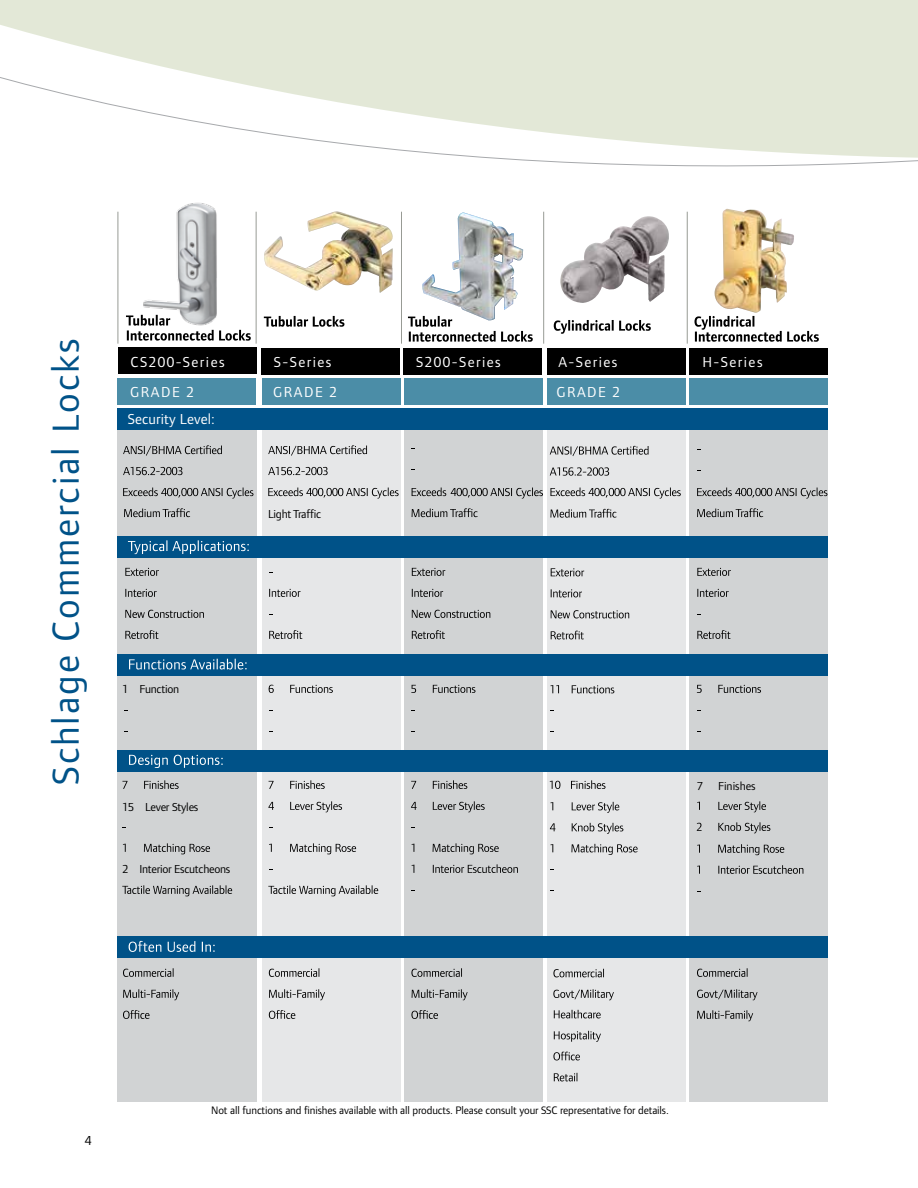
<style>
.page{position:relative;width:918px;height:1188px;background:#fff}
.page>*{position:absolute;margin:0;border:0;box-sizing:border-box;transform-origin:0 0}
.t1{font:39px "Foundry Form Sans";letter-spacing:.05em;color:#005288}
.t2{font:15px "Foundry Form Sans";letter-spacing:.1em;color:#fff}
.t3{font:15px "Foundry Form Sans";letter-spacing:.01em;color:#fff}
.t4{font:13.5px "Foundry Form Sans";color:#000}
.t5{font:12px "Foundry Form Sans";letter-spacing:-.02em;color:#000}
.t6{font:12px "Foundry Form Sans";color:#000}
.t7{font:11.25px "Foundry Form Sans";letter-spacing:-.01em;color:#000}
</style>
<div class="page">
<div style="left:0;top:0;width:918px;height:6px;background:#e3e8d7"></div>
<svg style="left:0;top:6px;width:918px;height:314px"></svg>
<div style="left:405px;top:408px;width:138px;height:694px;background:#d1d3d4"></div>
<div style="left:117px;top:408px;width:140px;height:694px;background:#d1d3d4"></div>
<div style="left:547px;top:408px;width:139px;height:694px;background:#e6e7e8"></div>
<div style="left:689px;top:408px;width:139px;height:694px;background:#d1d3d4"></div>
<div style="left:262px;top:408px;width:138px;height:694px;background:#e6e7e8"></div>
<div style="left:405px;top:378px;width:138px;height:27px;background:#4b8da7"></div>
<div style="left:547px;top:378px;width:139px;height:27px;background:#4b8da7"></div>
<div style="left:690px;top:378px;width:138px;height:27px;background:#4b8da7"></div>
<div style="left:262px;top:378px;width:138px;height:27px;background:#4b8da7"></div>
<div style="left:117px;top:379px;width:139px;height:26px;background:#4b8da7"></div>
<div style="left:690px;top:348px;width:138px;height:27px;background:#000"></div>
<div style="left:403px;top:348px;width:139px;height:27px;background:#000"></div>
<div style="left:261px;top:348px;width:139px;height:27px;background:#000"></div>
<div style="left:118px;top:348px;width:138px;height:26px;background:#000"></div>
<div style="left:547px;top:348px;width:138px;height:27px;background:#000"></div>
<div style="left:118px;top:936px;width:710px;height:22px;background:#005288"></div>
<div style="left:118px;top:750px;width:710px;height:21px;background:#005288"></div>
<div style="left:118px;top:654px;width:710px;height:22px;background:#005288"></div>
<div style="left:118px;top:536px;width:710px;height:21px;background:#005288"></div>
<div style="left:117px;top:408px;width:711px;height:22px;background:#005288"></div>
<hr style="left:687px;top:212px;width:1px;height:132px;background:#989b95">
<hr style="left:543px;top:212px;width:1px;height:132px;background:#989b95">
<hr style="left:401px;top:212px;width:1px;height:132px;background:#989b95">
<hr style="left:256px;top:212px;width:1px;height:132px;background:#989b95">
<hr style="left:118px;top:212px;width:1px;height:132px;background:#989b95">
<img style="left:714px;top:209px;width:80px;height:104px">
<img style="left:560px;top:216px;width:113px;height:87px">
<img style="left:264px;top:211px;width:129px;height:82px">
<svg style="left:412px;top:630px;width:33px;height:9px"></svg>
<svg style="left:412px;top:610px;width:78px;height:8px"></svg>
<svg style="left:412px;top:589px;width:31px;height:8px"></svg>
<svg style="left:412px;top:568px;width:33px;height:8px"></svg>
<svg style="left:125px;top:630px;width:34px;height:9px"></svg>
<svg style="left:125px;top:610px;width:79px;height:8px"></svg>
<svg style="left:125px;top:589px;width:32px;height:8px"></svg>
<svg style="left:125px;top:568px;width:34px;height:8px"></svg>
<svg style="left:412px;top:864px;width:106px;height:9px"></svg>
<svg style="left:412px;top:843px;width:87px;height:11px"></svg>
<svg style="left:411px;top:801px;width:74px;height:11px"></svg>
<svg style="left:411px;top:780px;width:56px;height:9px"></svg>
<svg style="left:411px;top:1010px;width:27px;height:9px"></svg>
<svg style="left:412px;top:989px;width:56px;height:11px"></svg>
<svg style="left:411px;top:968px;width:51px;height:9px"></svg>
<svg style="left:408px;top:316px;width:125px;height:26px"></svg>
<svg style="left:554px;top:320px;width:97px;height:14px"></svg>
<svg style="left:695px;top:316px;width:124px;height:26px"></svg>
<svg style="left:269px;top:630px;width:33px;height:9px"></svg>
<svg style="left:269px;top:589px;width:32px;height:8px"></svg>
<svg style="left:268px;top:885px;width:110px;height:11px"></svg>
<svg style="left:269px;top:843px;width:87px;height:11px"></svg>
<svg style="left:268px;top:801px;width:74px;height:11px"></svg>
<svg style="left:269px;top:780px;width:56px;height:9px"></svg>
<svg style="left:269px;top:1010px;width:26px;height:9px"></svg>
<svg style="left:269px;top:989px;width:56px;height:11px"></svg>
<svg style="left:269px;top:968px;width:50px;height:9px"></svg>
<svg style="left:123px;top:1010px;width:27px;height:9px"></svg>
<svg style="left:123px;top:989px;width:56px;height:11px"></svg>
<svg style="left:123px;top:968px;width:51px;height:9px"></svg>
<svg style="left:264px;top:316px;width:80px;height:11px"></svg>
<svg style="left:697px;top:630px;width:34px;height:9px"></svg>
<svg style="left:697px;top:589px;width:32px;height:8px"></svg>
<svg style="left:697px;top:568px;width:34px;height:8px"></svg>
<svg style="left:697px;top:1010px;width:56px;height:11px"></svg>
<svg style="left:697px;top:989px;width:61px;height:11px"></svg>
<svg style="left:697px;top:968px;width:51px;height:9px"></svg>
<svg style="left:129px;top:941px;width:86px;height:11px"></svg>
<svg style="left:129px;top:755px;width:94px;height:13px"></svg>
<svg style="left:129px;top:659px;width:118px;height:11px"></svg>
<svg style="left:128px;top:540px;width:121px;height:14px"></svg>
<svg style="left:411px;top:685px;width:65px;height:8px"></svg>
<svg style="left:269px;top:685px;width:64px;height:8px"></svg>
<svg style="left:697px;top:685px;width:64px;height:8px"></svg>
<svg style="left:551px;top:631px;width:33px;height:8px"></svg>
<svg style="left:551px;top:610px;width:78px;height:8px"></svg>
<svg style="left:551px;top:589px;width:31px;height:8px"></svg>
<svg style="left:551px;top:568px;width:33px;height:8px"></svg>
<svg style="left:550px;top:780px;width:56px;height:9px"></svg>
<svg style="left:550px;top:844px;width:88px;height:11px"></svg>
<svg style="left:550px;top:823px;width:73px;height:11px"></svg>
<svg style="left:550px;top:802px;width:69px;height:11px"></svg>
<svg style="left:550px;top:685px;width:64px;height:8px"></svg>
<svg style="left:124px;top:508px;width:66px;height:9px"></svg>
<svg style="left:123px;top:467px;width:60px;height:8px"></svg>
<svg style="left:123px;top:445px;width:99px;height:11px"></svg>
<svg style="left:123px;top:488px;width:130px;height:11px"></svg>
<svg style="left:550px;top:509px;width:67px;height:9px"></svg>
<svg style="left:550px;top:467px;width:59px;height:9px"></svg>
<svg style="left:550px;top:446px;width:99px;height:10px"></svg>
<svg style="left:550px;top:488px;width:131px;height:11px"></svg>
<svg style="left:697px;top:508px;width:66px;height:9px"></svg>
<svg style="left:697px;top:488px;width:130px;height:11px"></svg>
<img style="left:422px;top:212px;width:101px;height:109px">
<svg style="left:412px;top:508px;width:66px;height:9px"></svg>
<svg style="left:412px;top:488px;width:131px;height:11px"></svg>
<img style="left:141px;top:199px;width:87px;height:116px">
<svg style="left:268px;top:467px;width:60px;height:8px"></svg>
<svg style="left:268px;top:445px;width:99px;height:11px"></svg>
<svg style="left:268px;top:488px;width:131px;height:11px"></svg>
<svg style="left:122px;top:780px;width:57px;height:9px"></svg>
<svg style="left:122px;top:885px;width:110px;height:11px"></svg>
<svg style="left:123px;top:843px;width:87px;height:11px"></svg>
<svg style="left:126px;top:315px;width:125px;height:26px"></svg>
<svg style="left:553px;top:989px;width:61px;height:11px"></svg>
<svg style="left:554px;top:1073px;width:23px;height:8px"></svg>
<svg style="left:553px;top:1052px;width:27px;height:8px"></svg>
<svg style="left:554px;top:1031px;width:47px;height:11px"></svg>
<svg style="left:554px;top:1010px;width:47px;height:8px"></svg>
<svg style="left:553px;top:969px;width:51px;height:8px"></svg>
<svg style="left:697px;top:865px;width:106px;height:9px"></svg>
<svg style="left:697px;top:844px;width:87px;height:11px"></svg>
<svg style="left:697px;top:822px;width:73px;height:11px"></svg>
<svg style="left:697px;top:801px;width:69px;height:11px"></svg>
<h1 class="t1" style="left:44px;top:785px;width:448px;rotate:-90deg">Schlage Commercial Locks</h1>
<h2 class="t2" style="left:131px;top:353px;width:96px">CS200-Series</h2>
<h2 class="t2" style="left:274px;top:354px;width:59px">S-Series</h2>
<h2 class="t2" style="left:416px;top:354px;width:86px">S200-Series</h2>
<h2 class="t2" style="left:559px;top:354px;width:60px">A-Series</h2>
<h2 class="t2" style="left:702px;top:354px;width:62px">H-Series</h2>
<h2 class="t2" style="left:130px;top:384px;width:65px">GRADE 2</h2>
<h2 class="t2" style="left:273px;top:384px;width:65px">GRADE 2</h2>
<h2 class="t2" style="left:556px;top:384px;width:65px">GRADE 2</h2>
<h2 class="t3" style="left:128px;top:410px;width:89px">Security Level:</h2>
<p class="t5" style="left:268px;top:507px;width:55px">Light Traffic</p>
<p class="t5" style="left:123px;top:682px;width:58px">1 Function</p>
<p class="t5" style="left:123px;top:800px;width:77px">15 Lever Styles</p>
<p class="t5" style="left:123px;top:862px;width:109px">2 Interior Escutcheons</p>
<p class="t5" style="left:697px;top:779px;width:7px">7</p>
<p class="t6" style="left:718px;top:779px;width:39px">Finishes</p>
<p class="t4" style="left:85px;top:1133px;width:8px">4</p>
<p class="t7" style="left:211px;top:1104px;width:459px">Not all functions and finishes available with all products. Please consult your SSC representative for details.</p>
</div>
